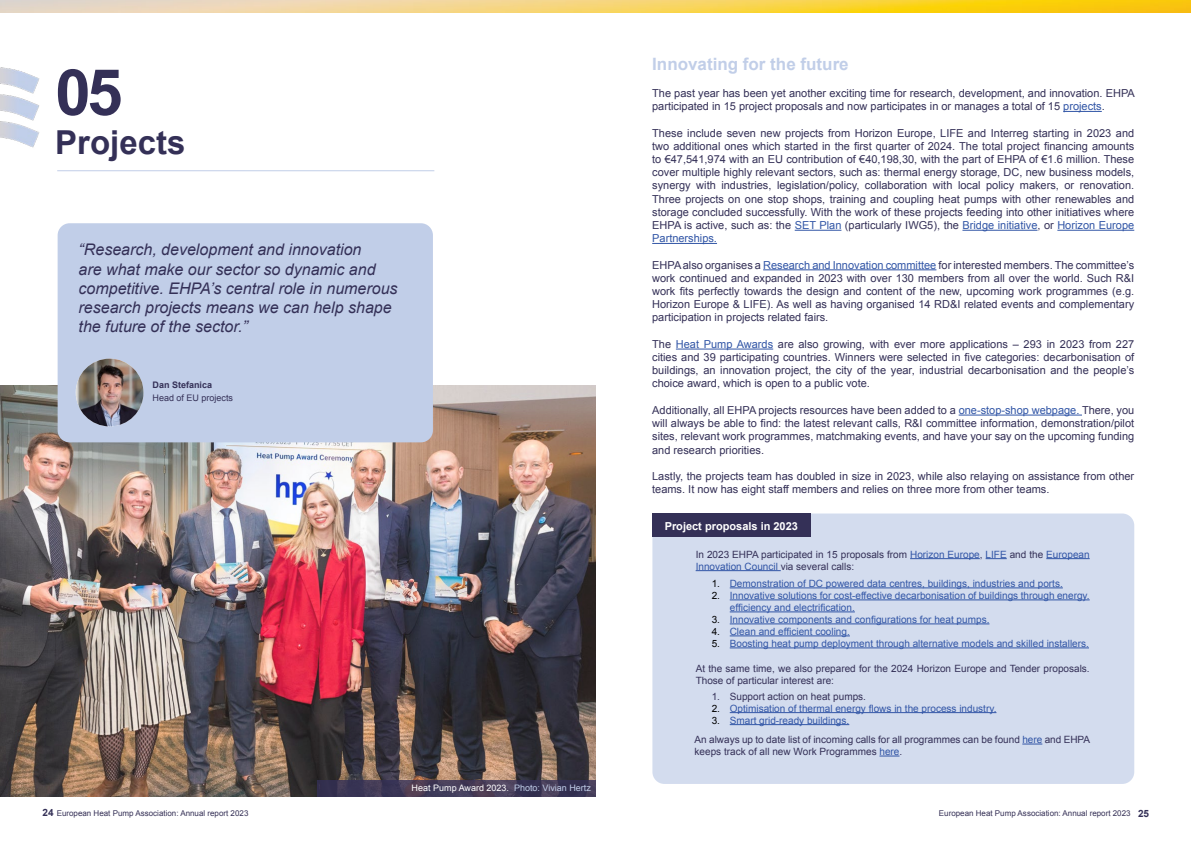
<style>
.page{position:relative;width:1191px;height:842px;background:#fff}
.page>*{position:absolute;margin:0;border:0;box-sizing:border-box;transform-origin:0 0}
.t1{font:700 64px "Arial";color:#343057}
.t2{font:700 33px "Arial";color:#343057}
.t3{font:700 17px "Arial";color:#c1cee8}
.t4{font:italic 16px/19.2px "Arial";color:#343057}
.t5{font:11px/13.2px "Arial";color:#343057;text-align:justify}
.t6{font:700 11px "Arial";color:#fff}
.t7{font:10px/12px "Arial";color:#3155a6}
.t8{font:10px/12px "Arial";color:#343057}
.t9{font:9px "Arial";color:#343057}
.t10{font:700 9px "Arial";color:#343057}
.t11{font:8.9px "Arial";color:#fff}
.t12{font:8px "Arial";color:#353056}
.s1{color:#c1cee8}
.s2{color:#3155a6}
.s3{color:#000}
.s4{font-weight:700;font-size:10px;color:#343057}
</style>
<div class="page">
<img style="left:0;top:0;width:1191px;height:13px">
<img style="left:0;top:386px;width:595px;height:410px">
<hr style="left:57px;top:170px;width:377px;height:1px;background:#c1cee8">
<div style="left:58px;top:223px;width:375px;height:219px;background:#c1cee8;border-radius:12px"></div>
<img style="left:76px;top:359px;width:67px;height:67px;border-radius:34px">
<svg style="left:317px;top:780px;width:278px;height:16px;background:#403956"></svg>
<img style="left:0;top:67px;width:40px;height:81px">
<hr style="left:1063px;top:111px;width:38px;height:1px;background:#3155a6">
<hr style="left:794px;top:230px;width:47px;height:1px;background:#3155a6">
<hr style="left:962px;top:230px;width:75px;height:1px;background:#3155a6">
<hr style="left:1057px;top:230px;width:77px;height:1px;background:#3155a6">
<hr style="left:652px;top:243px;width:65px;height:1px;background:#3155a6">
<hr style="left:763px;top:269px;width:173px;height:1px;background:#3155a6">
<hr style="left:676px;top:349px;width:97px;height:1px;background:#3155a6">
<hr style="left:958px;top:415px;width:124px;height:1px;background:#3155a6">
<div style="left:652px;top:513px;width:482px;height:271px;background:#d3dcee;border-radius:12px"></div>
<div style="left:652px;top:514px;width:159px;height:23px;background:#343057"></div>
<hr style="left:910px;top:558px;width:69px;height:1px;background:#3155a6">
<svg style="left:985px;top:558px;width:21px;height:1px"></svg>
<hr style="left:1046px;top:558px;width:43px;height:1px;background:#3155a6">
<hr style="left:695px;top:570px;width:85px;height:1px;background:#3155a6">
<svg style="left:1022px;top:744px;width:20px;height:1px"></svg>
<svg style="left:879px;top:756px;width:20px;height:1px"></svg>
<hr style="left:729px;top:587px;width:333px;height:1px;background:#3155a6">
<hr style="left:729px;top:599px;width:360px;height:1px;background:#3155a6">
<hr style="left:729px;top:611px;width:126px;height:1px;background:#3155a6">
<hr style="left:729px;top:623px;width:260px;height:1px;background:#3155a6">
<hr style="left:729px;top:635px;width:121px;height:1px;background:#3155a6">
<hr style="left:729px;top:647px;width:360px;height:1px;background:#3155a6">
<hr style="left:729px;top:712px;width:267px;height:1px;background:#3155a6">
<hr style="left:729px;top:724px;width:120px;height:1px;background:#3155a6">
<h1 class="t1" style="left:55px;top:50px;width:69px">05</h1>
<h2 class="t2" style="left:55px;top:121px;width:132px">Projects</h2>
<h3 class="t4" style="left:79px;top:240px;width:320px">“Research, development and innovation<br>are what make our sector so dynamic and competitive. EHPA’s central role in numerous research projects means we can help shape the future of the sector.”</h3>
<p class="t10" style="left:153px;top:378px;width:61px">Dan Stefanica</p>
<p class="t9" style="left:153px;top:391px;width:82px">Head of EU projects</p>
<p class="t11" style="left:412px;top:781px;width:181px">Heat Pump Award 2023. <span class="s1">Photo: Vivian Hertz</span></p>
<h3 class="t3" style="left:652px;top:53px;width:198px">Innovating for the future</h3>
<p class="t5" style="left:652px;top:87px;width:484px">The past year has been yet another exciting time for research, development, and innovation. EHPA participated in 15 project proposals and now participates in or manages a total of 15 <span class="s2">projects</span>.</p>
<p class="t5" style="left:652px;top:126px;width:483px">These include seven new projects from Horizon Europe, LIFE and Interreg starting in 2023 and two additional ones which started in the first quarter of 2024. The total project financing amounts to €47,541,974 with an EU contribution of €40,198,30, with the part of EHPA of €1.6 million. These cover multiple highly relevant sectors, such as: thermal energy storage, DC, new business models, synergy with industries, legislation/policy, collaboration with local policy makers, or renovation.<br>Three projects on one stop shops, training and coupling heat pumps with other renewables and storage concluded successfully. With the work of these projects feeding into other initiatives where EHPA is active, such as: the <span class="s2">SET Plan</span> (particularly IWG5), the <span class="s2">Bridge initiative</span>, or <span class="s2">Horizon Europe Partnerships.</span></p>
<p class="t5" style="left:652px;top:258px;width:483px">EHPA also organises a <span class="s2">Research and Innovation committee</span> for interested members. The committee’s work continued and expanded in 2023 with over 130 members from all over the world. Such R&amp;I work fits perfectly towards the design and content of the new, upcoming work programmes (e.g.<br>Horizon Europe &amp; LIFE). As well as having organised 14 RD&amp;I related events and complementary participation in projects related fairs.</p>
<p class="t5" style="left:652px;top:338px;width:483px">The <span class="s2">Heat Pump Awards</span> are also growing, with ever more applications – 293 in 2023 from 227 cities and 39 participating countries. Winners were selected in five categories: decarbonisation of buildings, an innovation project, the city of the year, industrial decarbonisation and the people’s choice award, which is open to a public vote.</p>
<p class="t5" style="left:652px;top:404px;width:483px">Additionally, all EHPA projects resources have been added to a <span class="s2">one-stop-shop webpage.</span> There, you will always be able to find: the latest relevant calls, R&amp;I committee information, demonstration/pilot sites, relevant work programmes, matchmaking events, and have your say on the upcoming funding and research priorities.</p>
<p class="t5" style="left:652px;top:470px;width:483px">Lastly, the projects team has doubled in size in 2023, while also relaying on assistance from other teams. It now has eight staff members and relies on three more from other teams.</p>
<p class="t6" style="left:664px;top:518px;width:135px">Project proposals in 2023</p>
<p class="t8" style="left:695px;top:548px;width:395px">In 2023 EHPA participated in 15 proposals from <span class="s2">Horizon Europe</span>, <span class="s2">LIFE</span> and the <span class="s2">European<br>Innovation Council</span> via several calls:</p>
<p class="t7" style="left:711px;top:577px;width:352px"><span class="s3">1.</span> Demonstration of DC powered data centres, buildings, industries and ports.</p>
<p class="t7" style="left:729px;top:589px;width:361px;text-indent:-18px"><span class="s3">2.</span> Innovative solutions for cost-effective decarbonisation of buildings through energy. efficiency and electrification.</p>
<p class="t7" style="left:711px;top:613px;width:279px"><span class="s3">3.</span> Innovative components and configurations for heat pumps.</p>
<p class="t7" style="left:711px;top:625px;width:140px"><span class="s3">4.</span> Clean and efficient cooling.</p>
<p class="t7" style="left:711px;top:637px;width:379px"><span class="s3">5.</span> Boosting heat pump deployment through alternative models and skilled installers.</p>
<p class="t8" style="left:695px;top:662px;width:395px">At the same time, we also prepared for the 2024 Horizon Europe and Tender proposals.<br>Those of particular interest are:</p>
<p class="t8" style="left:711px;top:690px;width:156px">1. Support action on heat pumps.</p>
<p class="t7" style="left:711px;top:702px;width:286px"><span class="s3">2.</span> Optimisation of thermal energy flows in the process industry.</p>
<p class="t7" style="left:711px;top:714px;width:139px"><span class="s3">3.</span> Smart grid-ready buildings.</p>
<p class="t8" style="left:694px;top:733px;width:397px">An always up to date list of incoming calls for all programmes can be found <span class="s2">here</span> and EHPA keeps track of all new Work Programmes <span class="s2">here</span>.</p>
<p class="t12" style="left:43px;top:808px;width:207px"><span class="s4">24</span> European Heat Pump Association: Annual report 2023</p>
<p class="t12" style="left:939px;top:808px;width:212px">European Heat Pump Association: Annual report 2023 <span class="s4">25</span></p>
</div>
